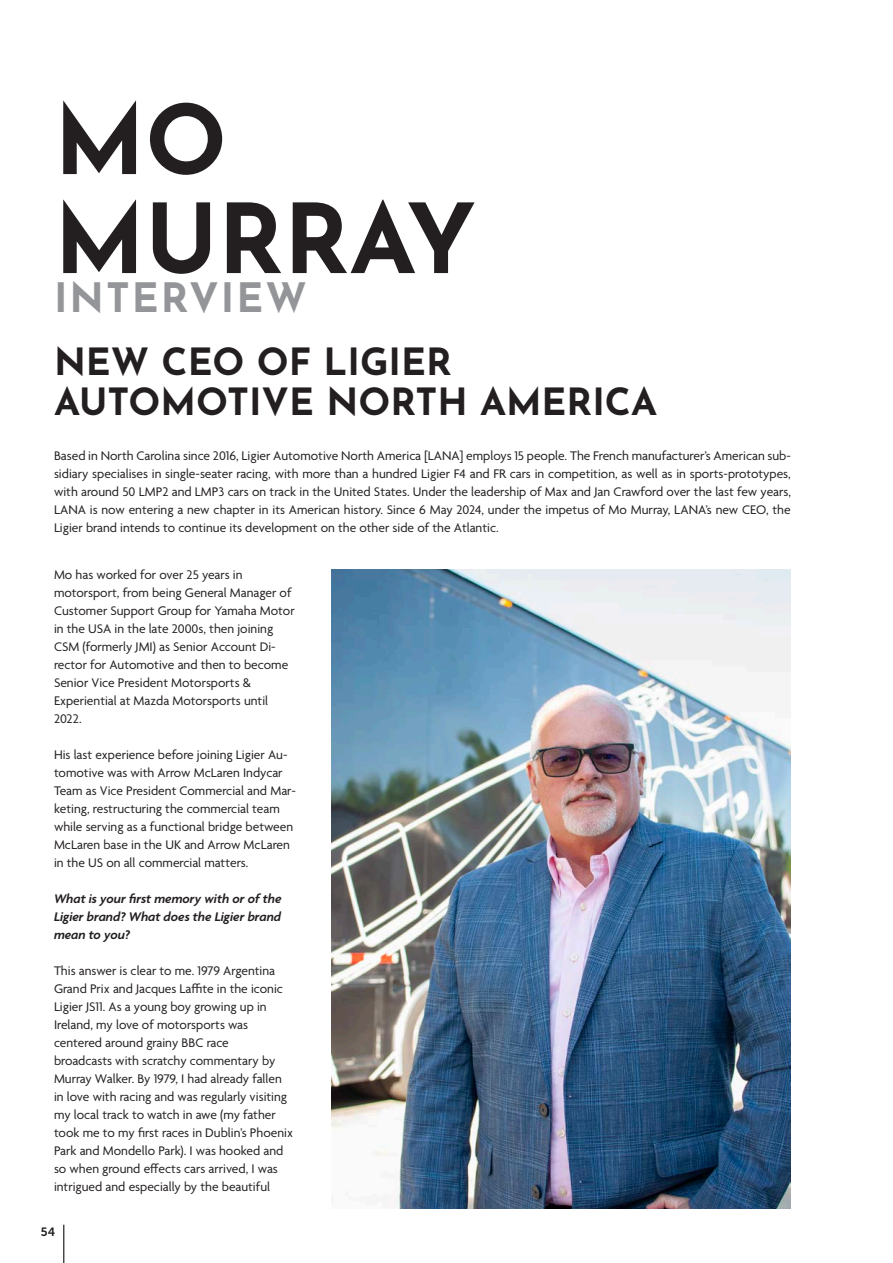
<style>
.page{position:relative;width:893px;height:1263px;background:#fff}
.page>*{position:absolute;margin:0;border:0;box-sizing:border-box;transform-origin:0 0}
.t1{font:700 96px "Josefin Sans";color:#231f20}
.Title_90pt_Grey__Centered{font:700 40.5px "Josefin Sans";letter-spacing:.05em;color:#939598}
.t2{font:700 37.5px "Josefin Sans";color:#231f20}
.Text_12pt_Black__Align_to_Left{font:13.5px/18px "Agenda";color:#231f20}
.t3{font:italic 600 13.5px/18px "Agenda";color:#231f20;text-align:justify}
.t4{font:12px "Museo Sans 700";color:#231f20}
</style>
<div class="page">
<hr style="left:63px;top:1225px;width:1px;height:38px;background:#231f20">
<img style="left:332px;top:570px;width:459px;height:639px">
<p class="t1" style="left:54px;top:55px;width:174px">MO</p>
<p class="t1" style="left:54px;top:154px;width:423px">MURRAY</p>
<p class="Title_90pt_Grey__Centered" style="left:54px;top:262px;width:254px">INTERVIEW</p>
<p class="t2" style="left:54px;top:328px;width:399px">NEW CEO OF LIGIER</p>
<p class="t2" style="left:54px;top:369px;width:605px">AUTOMOTIVE NORTH AMERICA</p>
<p class="Text_12pt_Black__Align_to_Left" style="left:54px;top:448px;width:738px;text-align:justify">Based in North Carolina since 2016, Ligier Automotive North America [LANA] employs 15 people. The French manufacturer’s American sub&shy;sidiary specialises in single-seater racing, with more than a hundred Ligier F4 and FR cars in competition, as well as in sports-prototypes, with around 50 LMP2 and LMP3 cars on track in the United States. Under the leadership of Max and Jan Crawford over the last few years, LANA is now entering a new chapter in its American history. Since 6 May 2024, under the impetus of Mo Murray, LANA’s new CEO, the Ligier brand intends to continue its development on the other side of the Atlantic.</p>
<p class="Text_12pt_Black__Align_to_Left" style="left:54px;top:567px;width:190px">Mo has worked for over 25 years in</p>
<p class="Text_12pt_Black__Align_to_Left" style="left:54px;top:585px;width:242px">motorsport, from being General Manager of Customer Support Group for Yamaha Motor in the USA in the late 2000s, then joining CSM (formerly JMI) as Senior Account Di&shy;rector for Automotive and then to become Senior Vice President Motorsports &amp;</p>
<p class="Text_12pt_Black__Align_to_Left" style="left:54px;top:693px;width:216px">Experiential at Mazda Motorsports until<br>2022.</p>
<p class="Text_12pt_Black__Align_to_Left" style="left:54px;top:747px;width:244px">His last experience before joining Ligier Au&shy;tomotive was with Arrow McLaren Indycar Team as Vice President Commercial and Mar&shy;keting, restructuring the commercial team while serving as a functional bridge between McLaren base in the UK and Arrow McLaren in the US on all commercial matters.</p>
<p class="t3" style="left:54px;top:891px;width:229px">What is your first memory with or of the Ligier brand? What does the Ligier brand mean to you?</p>
<p class="Text_12pt_Black__Align_to_Left" style="left:54px;top:963px;width:231px">This answer is clear to me. 1979 Argentina Grand Prix and Jacques Laffite in the iconic Ligier JS11. As a young boy growing up in Ireland, my love of motorsports was</p>
<p class="Text_12pt_Black__Align_to_Left" style="left:54px;top:1035px;width:176px">centered around grainy BBC race</p>
<p class="Text_12pt_Black__Align_to_Left" style="left:54px;top:1053px;width:241px">broadcasts with scratchy commentary by Murray Walker. By 1979, I had already fallen in love with racing and was regularly visiting my local track to watch in awe (my father took me to my first races in Dublin’s Phoenix Park and Mondello Park). I was hooked and so when ground effects cars arrived, I was intrigued and especially by the beautiful</p>
<p class="t4" style="left:41px;top:1225px;width:16px">54</p>
</div>
